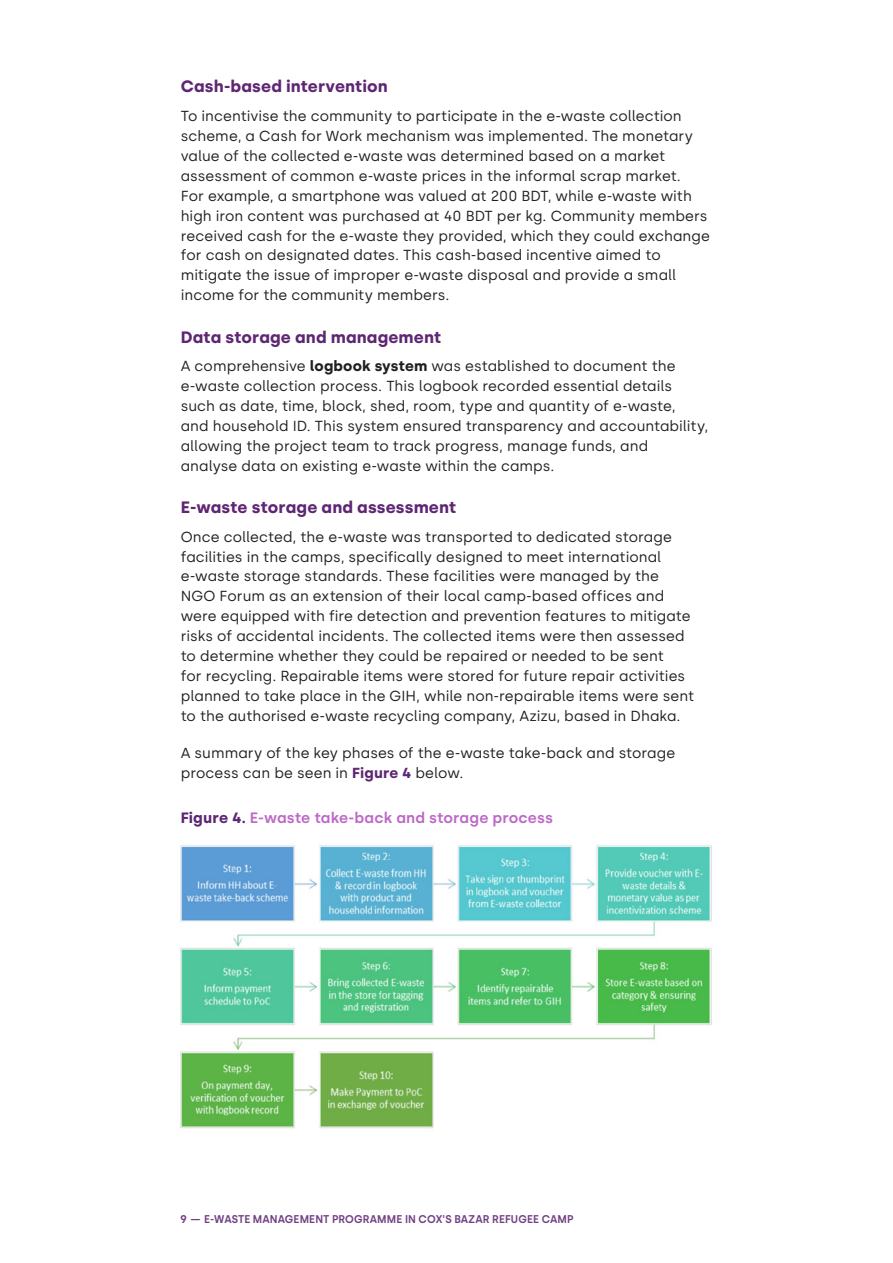
<style>
.page{position:relative;width:893px;height:1263px;background:#fff}
.page>*{position:absolute;margin:0;border:0;box-sizing:border-box;transform-origin:0 0}
.t1{font:700 16.5px "Silka";letter-spacing:.005em;color:#5e2673}
.t2{font:600 15px "Silka";letter-spacing:.01em;color:#bd69c7}
.t3{font:14.55px/20px "Silka";letter-spacing:.005em;color:#231f20}
.t4{font:600 11.25px "Silka";letter-spacing:.005em;color:#714084}
.s1{font-weight:700}
.s2{font-weight:700;color:#5e2673}
</style>
<div class="page">
<img style="left:181px;top:845px;width:530px;height:284px">
<p class="t1" style="left:181px;top:77px;width:208px">Cash-based intervention</p>
<p class="t3" style="left:181px;top:106px;width:531px">To incentivise the community to participate in the e-waste collection scheme, a Cash for Work mechanism was implemented. The monetary value of the collected e-waste was determined based on a market assessment of common e-waste prices in the informal scrap market.<br>For example, a smartphone was valued at 200 BDT, while e-waste with high iron content was purchased at 40 BDT per kg. Community members received cash for the e-waste they provided, which they could exchange for cash on designated dates. This cash-based incentive aimed to mitigate the issue of improper e-waste disposal and provide a small income for the community members.</p>
<p class="t1" style="left:181px;top:327px;width:262px">Data storage and management</p>
<p class="t3" style="left:181px;top:356px;width:529px">A comprehensive <span class="s1">logbook system</span> was established to document the e-waste collection process. This logbook recorded essential details such as date, time, block, shed, room, type and quantity of e-waste,<br>and household ID. This system ensured transparency and accountability, allowing the project team to track progress, manage funds, and analyse data on existing e-waste within the camps.</p>
<p class="t1" style="left:181px;top:497px;width:277px">E-waste storage and assessment</p>
<p class="t3" style="left:181px;top:526px;width:515px">Once collected, the e-waste was transported to dedicated storage facilities in the camps, specifically designed to meet international e-waste storage standards. These facilities were managed by the NGO Forum as an extension of their local camp-based offices and were equipped with fire detection and prevention features to mitigate risks of accidental incidents. The collected items were then assessed to determine whether they could be repaired or needed to be sent<br>for recycling. Repairable items were stored for future repair activities planned to take place in the GIH, while non-repairable items were sent to the authorised e-waste recycling company, Azizu, based in Dhaka.</p>
<p class="t3" style="left:181px;top:743px;width:496px">A summary of the key phases of the e-waste take-back and storage process can be seen in <span class="s2">Figure 4</span> below.</p>
<p class="t2" style="left:181px;top:809px;width:374px"><span class="s2">Figure 4.</span> E-waste take-back and storage process</p>
<p class="t4" style="left:180px;top:1212px;width:395px">9 — E-WASTE MANAGEMENT PROGRAMME IN COX’S BAZAR REFUGEE CAMP</p>
</div>
